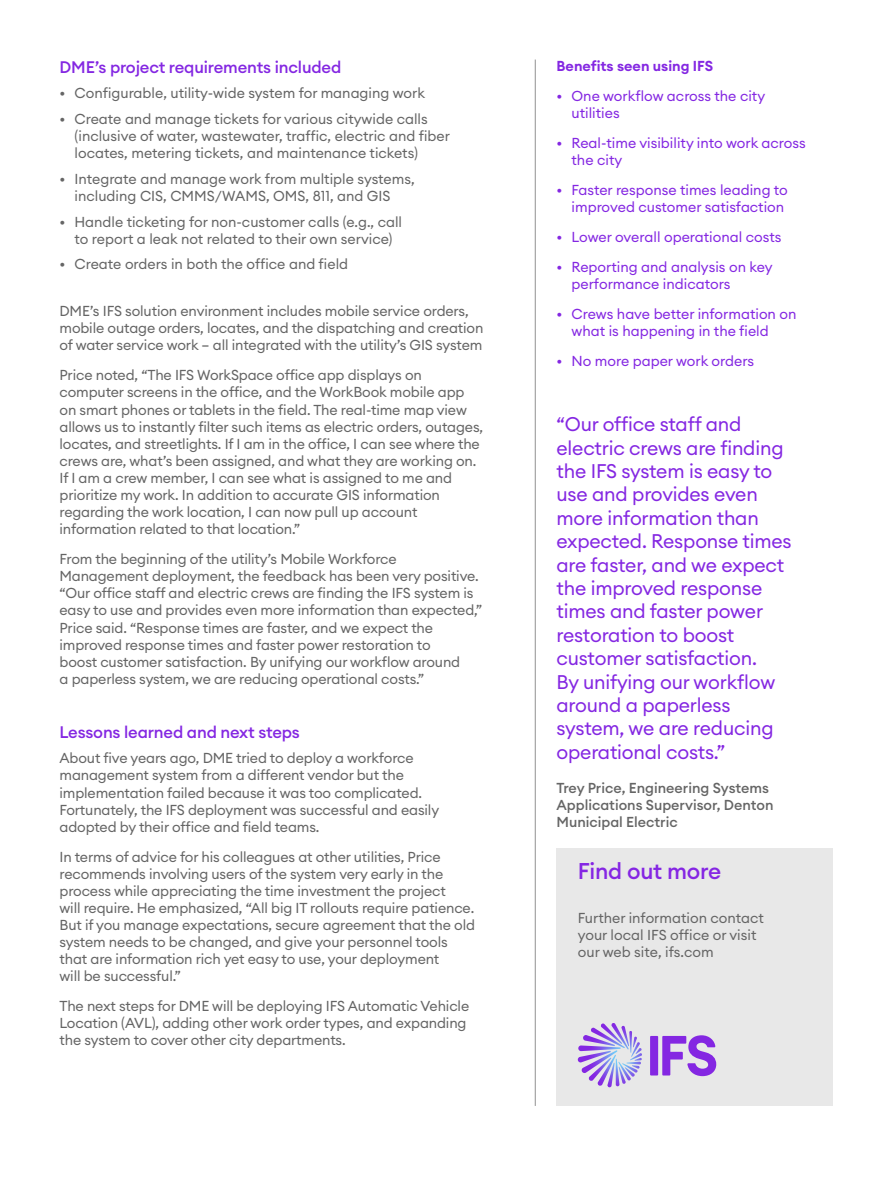
<style>
.page{position:relative;width:893px;height:1191px;background:#fff}
.page>*{position:absolute;margin:0;border:0;box-sizing:border-box;transform-origin:0 0}
.t1{font:500 22.5px "Euclid Circular A";letter-spacing:-.01em;color:#8526e3}
.t2{font:19.5px/23.4px "Euclid Circular A";letter-spacing:-.01em;color:#8427e2}
.t3{font:500 16.5px "Euclid Circular A";letter-spacing:-.01em;color:#8427e2}
.t4{font:14.25px/17.1px "Euclid Circular A";letter-spacing:-.01em;color:#656565}
.t5{font:14.25px/17.1px "Euclid Circular A";color:#8427e2}
.t6{font:500 14.25px/17.1px "Euclid Circular A";color:#656565}
.t7{font:600 14.25px "Euclid Circular A";color:#8427e2}
</style>
<div class="page">
<hr style="left:535px;top:60px;width:1px;height:1046px;background:#919191">
<div style="left:556px;top:848px;width:277px;height:258px;background:#e8e8e8"></div>
<svg style="left:650px;top:1035px;width:66px;height:41px"></svg>
<svg style="left:578px;top:1023px;width:64px;height:63px"></svg>
<p class="t3" style="left:60px;top:56px;width:283px">DME’s project requirements included</p>
<p class="t4" style="left:60px;top:85px;width:367px">• Configurable, utility-wide system for managing work</p>
<p class="t4" style="left:75px;top:110px;width:377px;text-indent:-15px">• Create and manage tickets for various citywide calls (inclusive of water, wastewater, traffic, electric and fiber locates, metering tickets, and maintenance tickets)</p>
<p class="t4" style="left:75px;top:170px;width:342px;text-indent:-15px">• Integrate and manage work from multiple systems, including CIS, CMMS/WAMS, OMS, 811, and GIS</p>
<p class="t4" style="left:60px;top:213px;width:344px;text-align:center">• Handle ticketing for non-customer calls (e.g., call to report a leak not related to their own service)</p>
<p class="t4" style="left:60px;top:256px;width:290px">• Create orders in both the office and field</p>
<p class="t4" style="left:60px;top:302px;width:425px">DME’s IFS solution environment includes mobile service orders, mobile outage orders, locates, and the dispatching and creation of water service work – all integrated with the utility’s GIS system</p>
<p class="t4" style="left:60px;top:366px;width:425px">Price noted, “The IFS WorkSpace office app displays on computer screens in the office, and the WorkBook mobile app on smart phones or tablets in the field. The real-time map view allows us to instantly filter such items as electric orders, outages, locates, and streetlights. If I am in the office, I can see where the crews are, what’s been assigned, and what they are working on.<br>If I am a crew member, I can see what is assigned to me and prioritize my work. In addition to accurate GIS information regarding the work location, I can now pull up account information related to that location.”</p>
<p class="t4" style="left:60px;top:550px;width:424px">From the beginning of the utility’s Mobile Workforce Management deployment, the feedback has been very positive. “Our office staff and electric crews are finding the IFS system is easy to use and provides even more information than expected,” Price said. “Response times are faster, and we expect the improved response times and faster power restoration to<br>boost customer satisfaction. By unifying our workflow around<br>a paperless system, we are reducing operational costs.”</p>
<p class="t3" style="left:60px;top:721px;width:242px">Lessons learned and next steps</p>
<p class="t4" style="left:60px;top:749px;width:381px">About five years ago, DME tried to deploy a workforce management system from a different vendor but the implementation failed because it was too complicated.<br>Fortunately, the IFS deployment was successful and easily adopted by their office and field teams.</p>
<p class="t4" style="left:60px;top:848px;width:417px">In terms of advice for his colleagues at other utilities, Price recommends involving users of the system very early in the process while appreciating the time investment the project<br>will require. He emphasized, “All big IT rollouts require patience.<br>But if you manage expectations, secure agreement that the old system needs to be changed, and give your personnel tools that are information rich yet easy to use, your deployment<br>will be successful.”</p>
<p class="t4" style="left:60px;top:997px;width:411px">The next steps for DME will be deploying IFS Automatic Vehicle<br>Location (AVL), adding other work order types, and expanding the system to cover other city departments.</p>
<p class="t7" style="left:556px;top:57px;width:158px">Benefits seen using IFS</p>
<p class="t5" style="left:571px;top:87px;width:195px;text-indent:-15px">• One workflow across the city utilities</p>
<p class="t5" style="left:571px;top:134px;width:236px;text-indent:-15px">• Real-time visibility into work across the city</p>
<p class="t5" style="left:556px;top:181px;width:233px;text-align:right">• Faster response times leading to improved customer satisfaction</p>
<p class="t5" style="left:556px;top:228px;width:226px">• Lower overall operational costs</p>
<p class="t5" style="left:571px;top:258px;width:203px;text-indent:-15px">• Reporting and analysis on key performance indicators</p>
<p class="t5" style="left:571px;top:305px;width:227px;text-indent:-15px">• Crews have better information on what is happening in the field</p>
<p class="t5" style="left:556px;top:352px;width:199px">• No more paper work orders</p>
<p class="t2" style="left:556px;top:412px;width:237px">“Our office staff and electric crews are finding the IFS system is easy to use and provides even more information than expected. Response times are faster, and we expect the improved response times and faster power restoration to boost customer satisfaction.<br>By unifying our workflow around a paperless system, we are reducing operational costs.”</p>
<p class="t6" style="left:556px;top:779px;width:218px">Trey Price, Engineering Systems<br>Applications Supervisor, Denton<br>Municipal Electric</p>
<h1 class="t1" style="left:578px;top:857px;width:145px">Find out more</h1>
<p class="t4" style="left:578px;top:909px;width:188px">Further information contact your local IFS office or visit our web site, ifs.com</p>
</div>
